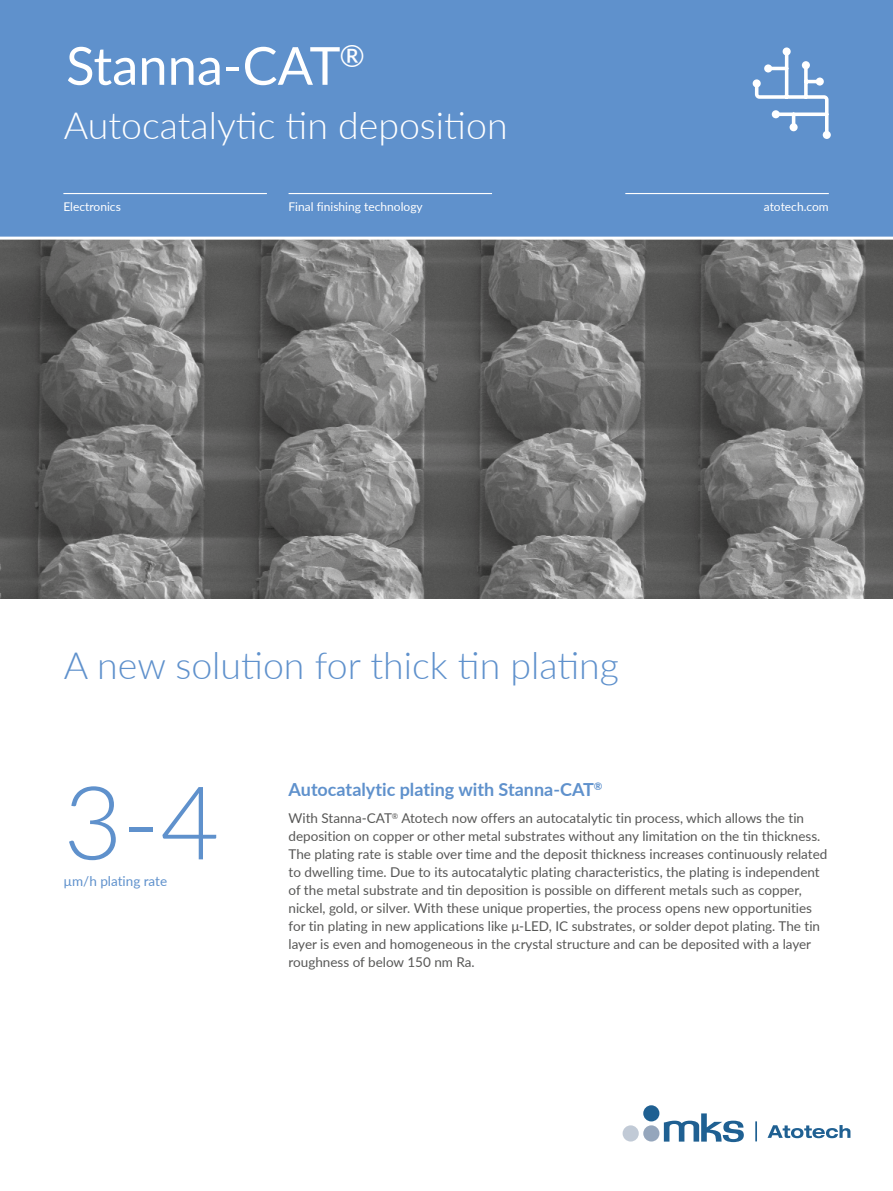
<style>
.page{position:relative;width:893px;height:1191px;background:#fff}
.page>*{position:absolute;margin:0;border:0;box-sizing:border-box;transform-origin:0 0}
.t1{font:300 102px "Lato";color:#5f91cc}
.t2{font:52.5px "Lato";color:#fff}
.t3{font:300 37.5px "Lato";color:#5f91cc}
.t4{font:300 37.5px "Lato";color:#fff}
.t5{font:700 18px "Lato";color:#5f91cc}
.t6{font:13.5px/18px "Lato";color:#575756}
.t7{font:13.5px "Lato";color:#5f91cc}
.t8{font:12px "Lato";color:#fff}
</style>
<div class="page">
<svg style="left:767px;top:1125px;width:83px;height:13px"></svg>
<div style="left:643px;top:1105px;width:16px;height:16px;background:#1f6092;border-radius:50%"></div>
<div style="left:643px;top:1125px;width:16px;height:16px;background:#95a6bc;border-radius:50%"></div>
<div style="left:623px;top:1125px;width:16px;height:16px;background:#c1cad6;border-radius:50%"></div>
<svg style="left:664px;top:1113px;width:80px;height:29px"></svg>
<hr style="left:755px;top:1121px;width:2px;height:20px;background:#1f6092">
<img style="left:0;top:240px;width:893px;height:358px">
<div style="left:0;top:0;width:893px;height:238px;background:#5f91cc"></div>
<hr style="left:63px;top:193px;width:204px;height:1px;background:#fff">
<hr style="left:289px;top:193px;width:203px;height:1px;background:#fff">
<hr style="left:625px;top:193px;width:204px;height:1px;background:#fff">
<hr style="left:0;top:237px;width:893px;height:3px;background:#fff">
<svg style="left:753px;top:48px;width:77px;height:90px"></svg>
<div style="left:802px;top:61px;width:8px;height:8px;background:#fff;border-radius:50%"></div>
<div style="left:783px;top:47px;width:8px;height:9px;background:#fff;border-radius:50%"></div>
<div style="left:772px;top:110px;width:8px;height:8px;background:#fff;border-radius:50%"></div>
<div style="left:823px;top:131px;width:8px;height:8px;background:#fff;border-radius:50%"></div>
<div style="left:816px;top:78px;width:8px;height:8px;background:#fff;border-radius:50%"></div>
<div style="left:753px;top:79px;width:8px;height:8px;background:#fff;border-radius:50%"></div>
<div style="left:764px;top:64px;width:8px;height:8px;background:#fff;border-radius:50%"></div>
<div style="left:790px;top:123px;width:8px;height:8px;background:#fff;border-radius:50%"></div>
<p class="t2" style="left:66px;top:28px;width:300px">Stanna-CAT<sup>®</sup></p>
<p class="t4" style="left:64px;top:100px;width:445px">Autocatalytic tin deposition</p>
<p class="t8" style="left:63px;top:198px;width:59px">Electronics</p>
<p class="t8" style="left:289px;top:198px;width:136px">Final finishing technology</p>
<p class="t8" style="left:764px;top:198px;width:67px">atotech.com</p>
<p class="t3" style="left:64px;top:639px;width:557px">A new solution for thick tin plating</p>
<p class="t1" style="left:63px;top:751px;width:158px">3-4</p>
<p class="t7" style="left:63px;top:871px;width:105px">µm/h plating rate</p>
<p class="t5" style="left:289px;top:776px;width:315px">Autocatalytic plating with Stanna-CAT<sup>®</sup></p>
<p class="t6" style="left:289px;top:809px;width:540px">With Stanna-CAT<sup>®</sup> Atotech now offers an autocatalytic tin process, which allows the tin deposition on copper or other metal substrates without any limitation on the tin thickness.<br>The plating rate is stable over time and the deposit thickness increases continuously related to dwelling time. Due to its autocatalytic plating characteristics, the plating is independent of the metal substrate and tin deposition is possible on different metals such as copper, nickel, gold, or silver. With these unique properties, the process opens new opportunities for tin plating in new applications like μ-LED, IC substrates, or solder depot plating. The tin layer is even and homogeneous in the crystal structure and can be deposited with a layer roughness of below 150 nm Ra.</p>
</div>
